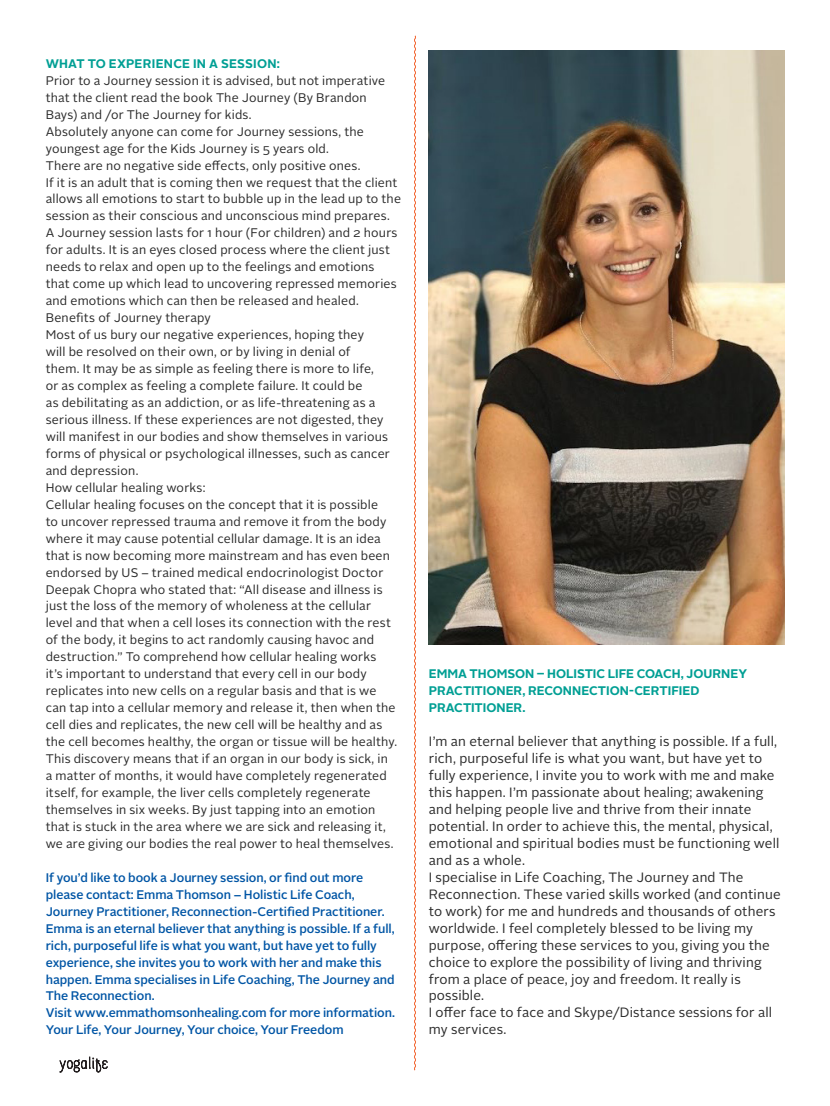
<style>
.page{position:relative;width:830px;height:1106px;background:#fff}
.page>*{position:absolute;margin:0;border:0;box-sizing:border-box;transform-origin:0 0}
.t1{font:13.5px/17px "Alright Sans";letter-spacing:.01em;color:#2a2a2a}
.t2{font:12.45px/17px "Alright Sans";letter-spacing:.015em;color:#2a2a2a}
.t3{font:500 12.45px/17px "Alright Sans";letter-spacing:-.005em;color:#0155a5}
.t4{font:700 12.45px/17px "Alright Sans";color:#009f94}
</style>
<div class="page">
<svg style="left:414px;top:35px;width:2px;height:1035px"></svg>
<img style="left:428px;top:51px;width:355px;height:593px">
<svg style="left:60px;top:1056px;width:48px;height:16px"></svg>
<p class="t4" style="left:46px;top:55px;width:235px">WHAT TO EXPERIENCE IN A SESSION:</p>
<p class="t2" style="left:46px;top:72px;width:341px">Prior to a Journey session it is advised, but not imperative that the client read the book The Journey (By Brandon<br>Bays) and /or The Journey for kids.</p>
<p class="t2" style="left:46px;top:123px;width:319px">Absolutely anyone can come for Journey sessions, the youngest age for the Kids Journey is 5 years old.</p>
<p class="t2" style="left:46px;top:157px;width:316px">There are no negative side effects, only positive ones.</p>
<p class="t2" style="left:46px;top:174px;width:356px">If it is an adult that is coming then we request that the client allows all emotions to start to bubble up in the lead up to the session as their conscious and unconscious mind prepares.</p>
<p class="t2" style="left:46px;top:225px;width:353px">A Journey session lasts for 1 hour (For children) and 2 hours for adults. It is an eyes closed process where the client just needs to relax and open up to the feelings and emotions that come up which lead to uncovering repressed memories and emotions which can then be released and healed.</p>
<p class="t2" style="left:46px;top:309px;width:167px">Benefits of Journey therapy</p>
<p class="t2" style="left:46px;top:326px;width:345px">Most of us bury our negative experiences, hoping they<br>will be resolved on their own, or by living in denial of<br>them. It may be as simple as feeling there is more to life,<br>or as complex as feeling a complete failure. It could be<br>as debilitating as an addiction, or as life-threatening as a serious illness. If these experiences are not digested, they will manifest in our bodies and show themselves in various forms of physical or psychological illnesses, such as cancer and depression.</p>
<p class="t2" style="left:46px;top:479px;width:161px">How cellular healing works:</p>
<p class="t2" style="left:46px;top:496px;width:353px">Cellular healing focuses on the concept that it is possible<br>to uncover repressed trauma and remove it from the body where it may cause potential cellular damage. It is an idea that is now becoming more mainstream and has even been endorsed by US – trained medical endocrinologist Doctor Deepak Chopra who stated that: “All disease and illness is just the loss of the memory of wholeness at the cellular level and that when a cell loses its connection with the rest of the body, it begins to act randomly causing havoc and destruction.” To comprehend how cellular healing works<br>it’s important to understand that every cell in our body replicates into new cells on a regular basis and that is we can tap into a cellular memory and release it, then when the cell dies and replicates, the new cell will be healthy and as the cell becomes healthy, the organ or tissue will be healthy.<br>This discovery means that if an organ in our body is sick, in a matter of months, it would have completely regenerated itself, for example, the liver cells completely regenerate themselves in six weeks. By just tapping into an emotion that is stuck in the area where we are sick and releasing it, we are giving our bodies the real power to heal themselves.</p>
<p class="t3" style="left:46px;top:869px;width:340px">If you’d like to book a Journey session, or find out more please contact: Emma Thomson – Holistic Life Coach,<br>Journey Practitioner, Reconnection-Certified Practitioner.</p>
<p class="t3" style="left:46px;top:920px;width:350px">Emma is an eternal believer that anything is possible. If a full, rich, purposeful life is what you want, but have yet to fully experience, she invites you to work with her and make this happen. Emma specialises in Life Coaching, The Journey and The Reconnection.</p>
<p class="t3" style="left:46px;top:1004px;width:350px">Visit www.emmathomsonhealing.com for more information.<br>Your Life, Your Journey, Your choice, Your Freedom</p>
<p class="t4" style="left:428px;top:665px;width:320px">EMMA THOMSON – HOLISTIC LIFE COACH, JOURNEY<br>PRACTITIONER, RECONNECTION-CERTIFIED<br>PRACTITIONER.</p>
<p class="t1" style="left:428px;top:733px;width:352px">I’m an eternal believer that anything is possible. If a full, rich, purposeful life is what you want, but have yet to fully experience, I invite you to work with me and make this happen. I’m passionate about healing; awakening and helping people live and thrive from their innate potential. In order to achieve this, the mental, physical, emotional and spiritual bodies must be functioning well and as a whole.</p>
<p class="t1" style="left:428px;top:868px;width:353px">I specialise in Life Coaching, The Journey and The Reconnection. These varied skills worked (and continue to work) for me and hundreds and thousands of others worldwide. I feel completely blessed to be living my purpose, offering these services to you, giving you the choice to explore the possibility of living and thriving from a place of peace, joy and freedom. It really is possible.</p>
<p class="t1" style="left:428px;top:1004px;width:344px">I offer face to face and Skype/Distance sessions for all my services.</p>
</div>
